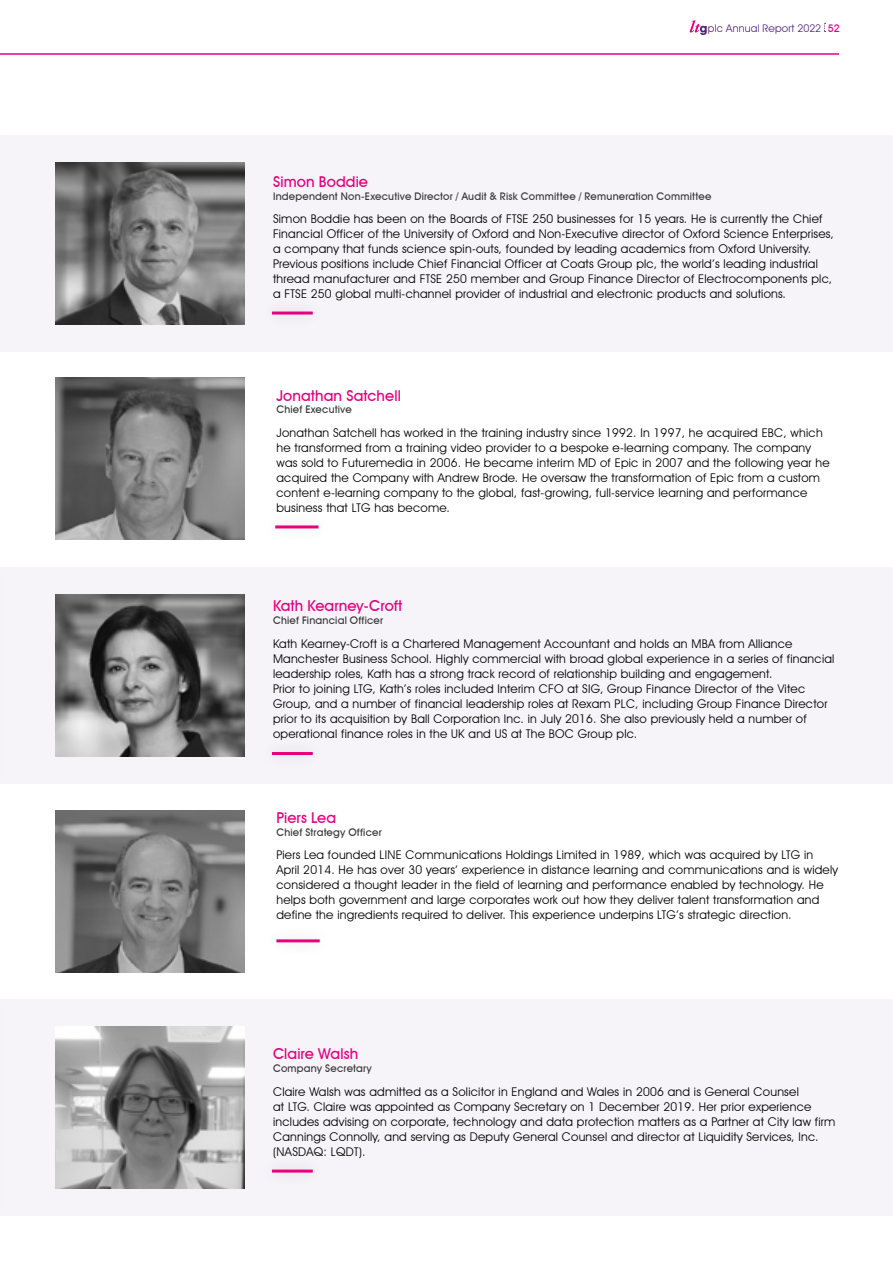
<style>
.page{position:relative;width:893px;height:1263px;background:#fff}
.page>*{position:absolute;margin:0;border:0;box-sizing:border-box;transform-origin:0 0}
.t1{font:500 15px "Avant Garde IT Cby BT";letter-spacing:.01em;color:#e6007d}
.t2{font:12px/15px "Avant Garde IT Cby BT";letter-spacing:.02em;color:#000}
.t3{font:500 10.5px "Avant Garde IT Cby BT";letter-spacing:.02em;color:#38383a}
.t4{font:10.5px "Avant Garde IT Cby BT";letter-spacing:.02em;color:#512178}
.s1{font-weight:500;color:#e6007d}
</style>
<div class="page">
<hr style="left:0;top:53px;width:839px;height:2px;background:#e6007d">
<svg style="left:690px;top:20px;width:17px;height:15px"></svg>
<div style="left:0;top:135px;width:893px;height:216px;background:#f6f4f8"></div>
<div style="left:0;top:567px;width:893px;height:216px;background:#f6f4f8"></div>
<div style="left:0;top:999px;width:893px;height:216px;background:#f6f4f8"></div>
<img style="left:56px;top:162px;width:188px;height:163px">
<img style="left:56px;top:594px;width:188px;height:163px">
<img style="left:56px;top:1026px;width:188px;height:163px">
<img style="left:56px;top:377px;width:188px;height:163px">
<img style="left:56px;top:810px;width:188px;height:162px">
<div style="left:259px;top:297px;width:66px;height:31px;background:#f4f2f6"></div>
<hr style="left:272px;top:312px;width:41px;height:3px;background:#e6007d">
<div style="left:259px;top:737px;width:66px;height:32px;background:#f4f2f6"></div>
<hr style="left:272px;top:752px;width:41px;height:3px;background:#e6007d">
<div style="left:259px;top:1155px;width:66px;height:31px;background:#f4f2f6"></div>
<hr style="left:272px;top:1169px;width:41px;height:3px;background:#e6007d">
<hr style="left:275px;top:525px;width:43px;height:3px;background:#e6007d">
<hr style="left:276px;top:939px;width:44px;height:3px;background:#e6007d">
<p class="t4" style="left:708px;top:22px;width:133px">plc Annual Report 2022 <span class="s1">52</span></p>
<p class="t1" style="left:273px;top:172px;width:97px">Simon Boddie</p>
<p class="t3" style="left:273px;top:189px;width:440px">Independent Non-Executive Director / Audit &amp; Risk Committee / Remuneration Committee</p>
<p class="t2" style="left:273px;top:211px;width:562px">Simon Boddie has been on the Boards of FTSE 250 businesses for 15 years. He is currently the Chief Financial Officer of the University of Oxford and Non-Executive director of Oxford Science Enterprises, a company that funds science spin-outs, founded by leading academics from Oxford University.<br>Previous positions include Chief Financial Officer at Coats Group plc, the world’s leading industrial thread manufacturer and FTSE 250 member and Group Finance Director of Electrocomponents plc, a FTSE 250 global multi-channel provider of industrial and electronic products and solutions.</p>
<p class="t1" style="left:276px;top:386px;width:126px">Jonathan Satchell</p>
<p class="t3" style="left:276px;top:403px;width:77px">Chief Executive</p>
<p class="t2" style="left:276px;top:425px;width:555px">Jonathan Satchell has worked in the training industry since 1992. In 1997, he acquired EBC, which he transformed from a training video provider to a bespoke e-learning company. The company was sold to Futuremedia in 2006. He became interim MD of Epic in 2007 and the following year he acquired the Company with Andrew Brode. He oversaw the transformation of Epic from a custom content e-learning company to the global, fast-growing, full-service learning and performance business that LTG has become.</p>
<p class="t1" style="left:273px;top:597px;width:131px">Kath Kearney-Croft</p>
<p class="t3" style="left:273px;top:614px;width:112px">Chief Financial Officer</p>
<p class="t2" style="left:273px;top:636px;width:563px">Kath Kearney-Croft is a Chartered Management Accountant and holds an MBA from Alliance Manchester Business School. Highly commercial with broad global experience in a series of financial leadership roles, Kath has a strong track record of relationship building and engagement.<br>Prior to joining LTG, Kath’s roles included Interim CFO at SIG, Group Finance Director of the Vitec Group, and a number of financial leadership roles at Rexam PLC, including Group Finance Director prior to its acquisition by Ball Corporation Inc. in July 2016. She also previously held a number of operational finance roles in the UK and US at The BOC Group plc.</p>
<p class="t1" style="left:276px;top:808px;width:61px">Piers Lea</p>
<p class="t3" style="left:276px;top:825px;width:107px">Chief Strategy Officer</p>
<p class="t2" style="left:276px;top:847px;width:563px">Piers Lea founded LINE Communications Holdings Limited in 1989, which was acquired by LTG in April 2014. He has over 30 years’ experience in distance learning and communications and is widely considered a thought leader in the field of learning and performance enabled by technology. He helps both government and large corporates work out how they deliver talent transformation and define the ingredients required to deliver. This experience underpins LTG’s strategic direction.</p>
<p class="t1" style="left:273px;top:1045px;width:87px">Claire Walsh</p>
<p class="t3" style="left:273px;top:1062px;width:100px">Company Secretary</p>
<p class="t2" style="left:273px;top:1084px;width:564px">Claire Walsh was admitted as a Solicitor in England and Wales in 2006 and is General Counsel<br>at LTG. Claire was appointed as Company Secretary on 1 December 2019. Her prior experience includes advising on corporate, technology and data protection matters as a Partner at City law firm Cannings Connolly, and serving as Deputy General Counsel and director at Liquidity Services, Inc. (NASDAQ: LQDT).</p>
</div>
